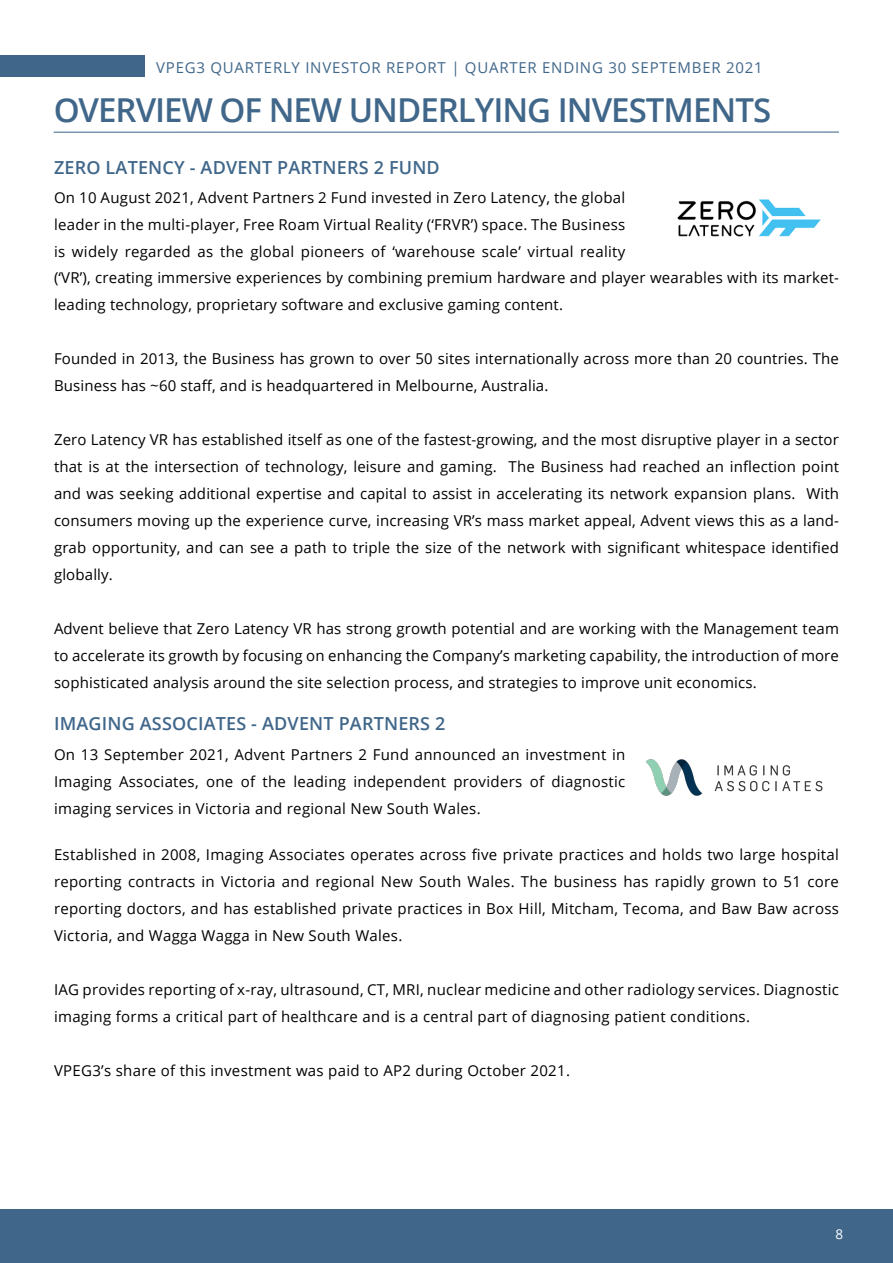
<style>
.page{position:relative;width:893px;height:1263px;background:#fff}
.page>*{position:absolute;margin:0;border:0;box-sizing:border-box;transform-origin:0 0}
.t1{font:600 33px "Open Sans";letter-spacing:-.03em;color:#40678a}
.t2{font:600 18px "Open Sans";letter-spacing:.01em;color:#40678a}
.t3{font:15px/27px "Open Sans";letter-spacing:.01em;color:#000;text-align:justify}
.t4{font:15px "Open Sans";letter-spacing:.05em;color:#40678a}
.t5{font:13.5px "Open Sans";color:#fff}
</style>
<div class="page">
<div style="left:1px;top:55px;width:144px;height:22px;background:#40678a"></div>
<div style="left:0;top:1210px;width:893px;height:53px;background:#40678a"></div>
<hr style="left:54px;top:131px;width:785px;height:2px;background:#40678a">
<img style="left:677px;top:199px;width:144px;height:38px">
<img style="left:645px;top:759px;width:178px;height:36px">
<p class="t4" style="left:156px;top:57px;width:608px">VPEG3 QUARTERLY INVESTOR REPORT | QUARTER ENDING 30 SEPTEMBER 2021</p>
<p class="t1" style="left:54px;top:88px;width:719px">OVERVIEW OF NEW UNDERLYING INVESTMENTS</p>
<p class="t2" style="left:54px;top:155px;width:387px">ZERO LATENCY - ADVENT PARTNERS 2 FUND</p>
<p class="t3" style="left:54px;top:184px;width:573px">On 10 August 2021, Advent Partners 2 Fund invested in Zero Latency, the global leader in the multi-player, Free Roam Virtual Reality (‘FRVR’) space. The Business is widely regarded as the global pioneers of ‘warehouse scale’ virtual reality</p>
<p class="t3" style="left:54px;top:264px;width:786px">(‘VR’), creating immersive experiences by combining premium hardware and player wearables with its market&shy;leading technology, proprietary software and exclusive gaming content.</p>
<p class="t3" style="left:54px;top:345px;width:786px">Founded in 2013, the Business has grown to over 50 sites internationally across more than 20 countries. The<br>Business has ~60 staff, and is headquartered in Melbourne, Australia.</p>
<p class="t3" style="left:54px;top:426px;width:787px">Zero Latency VR has established itself as one of the fastest-growing, and the most disruptive player in a sector that is at the intersection of technology, leisure and gaming. The Business had reached an inflection point and was seeking additional expertise and capital to assist in accelerating its network expansion plans. With consumers moving up the experience curve, increasing VR’s mass market appeal, Advent views this as a land&shy;grab opportunity, and can see a path to triple the size of the network with significant whitespace identified globally.</p>
<p class="t3" style="left:54px;top:615px;width:786px">Advent believe that Zero Latency VR has strong growth potential and are working with the Management team to accelerate its growth by focusing on enhancing the Company’s marketing capability, the introduction of more sophisticated analysis around the site selection process, and strategies to improve unit economics.</p>
<p class="t2" style="left:54px;top:711px;width:393px">IMAGING ASSOCIATES - ADVENT PARTNERS 2</p>
<p class="t3" style="left:54px;top:741px;width:573px">On 13 September 2021, Advent Partners 2 Fund announced an investment in Imaging Associates, one of the leading independent providers of diagnostic imaging services in Victoria and regional New South Wales.</p>
<p class="t3" style="left:54px;top:840px;width:786px">Established in 2008, Imaging Associates operates across five private practices and holds two large hospital reporting contracts in Victoria and regional New South Wales. The business has rapidly grown to 51 core reporting doctors, and has established private practices in Box Hill, Mitcham, Tecoma, and Baw Baw across Victoria, and Wagga Wagga in New South Wales.</p>
<p class="t3" style="left:54px;top:975px;width:786px">IAG provides reporting of x-ray, ultrasound, CT, MRI, nuclear medicine and other radiology services. Diagnostic imaging forms a critical part of healthcare and is a central part of diagnosing patient conditions.</p>
<p class="t3" style="left:54px;top:1056px;width:518px">VPEG3’s share of this investment was paid to AP2 during October 2021.</p>
<p class="t5" style="left:836px;top:1224px;width:9px">8</p>
</div>
